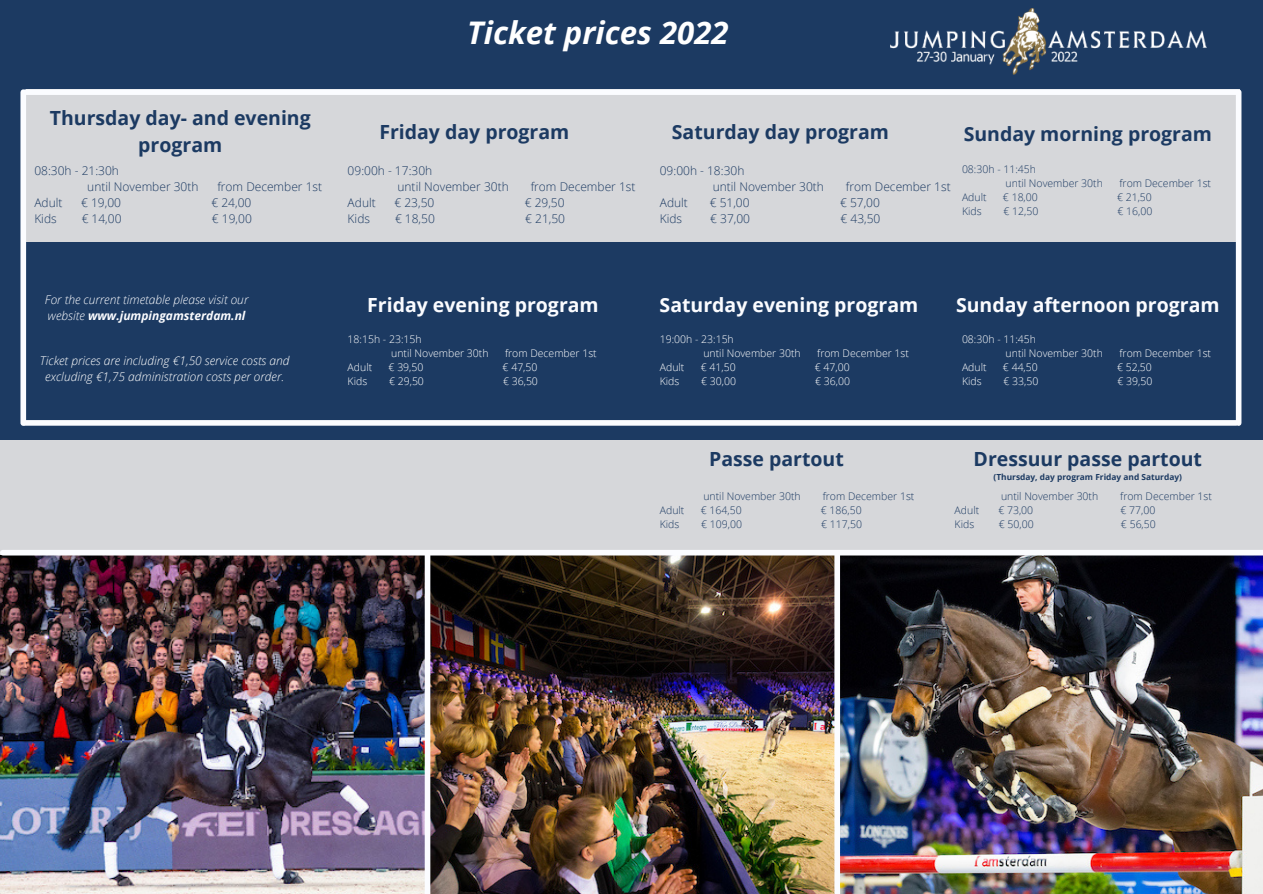
<style>
.page{position:relative;width:1263px;height:894px;background:#fff}
.page>*{position:absolute;margin:0;border:0;box-sizing:border-box;transform-origin:0 0}
.t1{font:italic 700 31.2px "Open Sans";color:#fff}
.t2{font:700 19.5px/27px "Open Sans";color:#1c3a62;text-align:center}
.t3{font:700 19.5px "Open Sans";color:#fbfcff}
.t4{font:300 12px "Open Sans";color:#1c3a62}
.t5{font:italic 300 12px/16px "Open Sans";color:#fff;text-align:center}
.t6{font:italic 300 12px/16px "Open Sans";color:#fbfcff}
.t7{font:300 10.5px "Open Sans";color:#fff}
.t8{font:300 10.5px "Open Sans";color:#1c3a62}
.t9{font:700 8.4px "Open Sans";color:#1c3a62}
.s1{font-weight:700}
</style>
<div class="page">
<div style="left:0;top:0;width:1263px;height:893px;background:#1c3a62"></div>
<div style="left:26px;top:89px;width:1213px;height:337px;background:#d6d7da"></div>
<div style="left:26px;top:242px;width:1213px;height:183px;background:#1c3a62"></div>
<div style="left:0;top:439px;width:1263px;height:116px;background:#d6d7da"></div>
<div style="left:25px;top:420px;width:1211px;height:5px;background:#fbfcff"></div>
<div style="left:20px;top:92px;width:6px;height:331px;background:#fbfcff"></div>
<div style="left:1236px;top:92px;width:5px;height:331px;background:#fbfcff"></div>
<img style="left:0;top:555px;width:425px;height:338px">
<img style="left:430px;top:555px;width:404px;height:338px">
<img style="left:890px;top:9px;width:316px;height:65px">
<img style="left:840px;top:555px;width:423px;height:338px">
<div style="left:26px;top:89px;width:1211px;height:6px;background:#fbfcff"></div>
<div style="left:425px;top:552px;width:5px;height:341px;background:#fbfcff"></div>
<div style="left:834px;top:555px;width:6px;height:338px;background:#fbfcff"></div>
<div style="left:3px;top:549px;width:1260px;height:6px;background:#fbfcff"></div>
<p class="t2" style="left:50px;top:104px;width:262px">Thursday day- and evening program</p>
<p class="t4" style="left:34px;top:162px;width:86px">08:30h - 21:30h</p>
<p class="t4" style="left:87px;top:178px;width:113px">until November 30th</p>
<p class="t4" style="left:217px;top:178px;width:106px">from December 1st</p>
<p class="t4" style="left:34px;top:194px;width:30px">Adult</p>
<p class="t4" style="left:81px;top:194px;width:41px">€ 19,00</p>
<p class="t4" style="left:211px;top:194px;width:41px">€ 24,00</p>
<p class="t4" style="left:34px;top:210px;width:24px">Kids</p>
<p class="t4" style="left:82px;top:210px;width:41px">€ 14,00</p>
<p class="t4" style="left:212px;top:210px;width:41px">€ 19,00</p>
<p class="t1" style="left:467px;top:11px;width:263px">Ticket prices 2022</p>
<p class="t2" style="left:379px;top:117px;width:191px">Friday day program</p>
<p class="t4" style="left:348px;top:162px;width:86px">09:00h - 17:30h</p>
<p class="t4" style="left:397px;top:178px;width:113px">until November 30th</p>
<p class="t4" style="left:531px;top:178px;width:106px">from December 1st</p>
<p class="t4" style="left:348px;top:194px;width:30px">Adult</p>
<p class="t4" style="left:394px;top:194px;width:41px">€ 23,50</p>
<p class="t4" style="left:525px;top:194px;width:41px">€ 29,50</p>
<p class="t4" style="left:348px;top:210px;width:24px">Kids</p>
<p class="t4" style="left:395px;top:210px;width:41px">€ 18,50</p>
<p class="t4" style="left:525px;top:210px;width:41px">€ 21,50</p>
<p class="t2" style="left:672px;top:117px;width:219px">Saturday day program</p>
<p class="t4" style="left:660px;top:162px;width:86px">09:00h - 18:30h</p>
<p class="t4" style="left:713px;top:178px;width:113px">until November 30th</p>
<p class="t4" style="left:846px;top:178px;width:106px">from December 1st</p>
<p class="t4" style="left:660px;top:194px;width:30px">Adult</p>
<p class="t4" style="left:710px;top:194px;width:41px">€ 51,00</p>
<p class="t4" style="left:840px;top:194px;width:41px">€ 57,00</p>
<p class="t4" style="left:660px;top:210px;width:24px">Kids</p>
<p class="t4" style="left:710px;top:210px;width:41px">€ 37,00</p>
<p class="t4" style="left:840px;top:210px;width:41px">€ 43,50</p>
<p class="t2" style="left:964px;top:120px;width:250px">Sunday morning program</p>
<p class="t8" style="left:962px;top:162px;width:76px">08:30h - 11:45h</p>
<p class="t8" style="left:1006px;top:176px;width:99px">until November 30th</p>
<p class="t8" style="left:1119px;top:176px;width:93px">from December 1st</p>
<p class="t8" style="left:962px;top:190px;width:26px">Adult</p>
<p class="t8" style="left:1003px;top:190px;width:36px">€ 18,00</p>
<p class="t8" style="left:1117px;top:190px;width:36px">€ 21,50</p>
<p class="t8" style="left:962px;top:204px;width:21px">Kids</p>
<p class="t8" style="left:1003px;top:204px;width:36px">€ 12,50</p>
<p class="t8" style="left:1117px;top:204px;width:36px">€ 16,00</p>
<p class="t6" style="left:45px;top:291px;width:205px">For the current timetable please visit our website <span class="s1">www.jumpingamsterdam.nl</span></p>
<p class="t3" style="left:956px;top:291px;width:265px">Sunday afternoon program</p>
<p class="t3" style="left:367px;top:291px;width:233px">Friday evening program</p>
<p class="t3" style="left:660px;top:291px;width:260px">Saturday evening program</p>
<p class="t5" style="left:40px;top:352px;width:251px">Ticket prices are including €1,50 service costs and excluding €1,75 administration costs per order.</p>
<p class="t7" style="left:348px;top:332px;width:76px">18:15h - 23:15h</p>
<p class="t7" style="left:391px;top:346px;width:99px">until November 30th</p>
<p class="t7" style="left:505px;top:346px;width:93px">from December 1st</p>
<p class="t7" style="left:348px;top:360px;width:26px">Adult</p>
<p class="t7" style="left:389px;top:360px;width:36px">€ 39,50</p>
<p class="t7" style="left:503px;top:360px;width:36px">€ 47,50</p>
<p class="t7" style="left:348px;top:374px;width:21px">Kids</p>
<p class="t7" style="left:389px;top:374px;width:36px">€ 29,50</p>
<p class="t7" style="left:503px;top:374px;width:36px">€ 36,50</p>
<p class="t7" style="left:660px;top:332px;width:76px">19:00h - 23:15h</p>
<p class="t7" style="left:703px;top:346px;width:99px">until November 30th</p>
<p class="t7" style="left:817px;top:346px;width:93px">from December 1st</p>
<p class="t7" style="left:660px;top:360px;width:26px">Adult</p>
<p class="t7" style="left:701px;top:360px;width:36px">€ 41,50</p>
<p class="t7" style="left:815px;top:360px;width:36px">€ 47,00</p>
<p class="t7" style="left:660px;top:374px;width:21px">Kids</p>
<p class="t7" style="left:701px;top:374px;width:36px">€ 30,00</p>
<p class="t7" style="left:815px;top:374px;width:36px">€ 36,00</p>
<p class="t7" style="left:962px;top:332px;width:76px">08:30h - 11:45h</p>
<p class="t7" style="left:1006px;top:346px;width:99px">until November 30th</p>
<p class="t7" style="left:1119px;top:346px;width:93px">from December 1st</p>
<p class="t7" style="left:962px;top:360px;width:26px">Adult</p>
<p class="t7" style="left:1003px;top:360px;width:36px">€ 44,50</p>
<p class="t7" style="left:1117px;top:360px;width:36px">€ 52,50</p>
<p class="t7" style="left:962px;top:374px;width:21px">Kids</p>
<p class="t7" style="left:1003px;top:374px;width:36px">€ 33,50</p>
<p class="t7" style="left:1117px;top:374px;width:36px">€ 39,50</p>
<p class="t2" style="left:709px;top:445px;width:136px">Passe partout</p>
<p class="t2" style="left:974px;top:445px;width:230px">Dressuur passe partout</p>
<p class="t8" style="left:1001px;top:489px;width:99px">until November 30th</p>
<p class="t8" style="left:1120px;top:489px;width:93px">from December 1st</p>
<p class="t8" style="left:955px;top:503px;width:26px">Adult</p>
<p class="t8" style="left:998px;top:503px;width:36px">€ 73,00</p>
<p class="t8" style="left:1120px;top:503px;width:36px">€ 77,00</p>
<p class="t8" style="left:955px;top:517px;width:21px">Kids</p>
<p class="t8" style="left:999px;top:517px;width:36px">€ 50,00</p>
<p class="t8" style="left:1121px;top:517px;width:36px">€ 56,50</p>
<p class="t9" style="left:993px;top:470px;width:190px">(Thursday, day program Friday and Saturday)</p>
<p class="t8" style="left:703px;top:489px;width:99px">until November 30th</p>
<p class="t8" style="left:823px;top:489px;width:93px">from December 1st</p>
<p class="t8" style="left:660px;top:503px;width:26px">Adult</p>
<p class="t8" style="left:701px;top:503px;width:42px">€ 164,50</p>
<p class="t8" style="left:821px;top:503px;width:42px">€ 186,50</p>
<p class="t8" style="left:660px;top:517px;width:21px">Kids</p>
<p class="t8" style="left:701px;top:517px;width:42px">€ 109,00</p>
<p class="t8" style="left:821px;top:517px;width:42px">€ 117,50</p>
</div>
